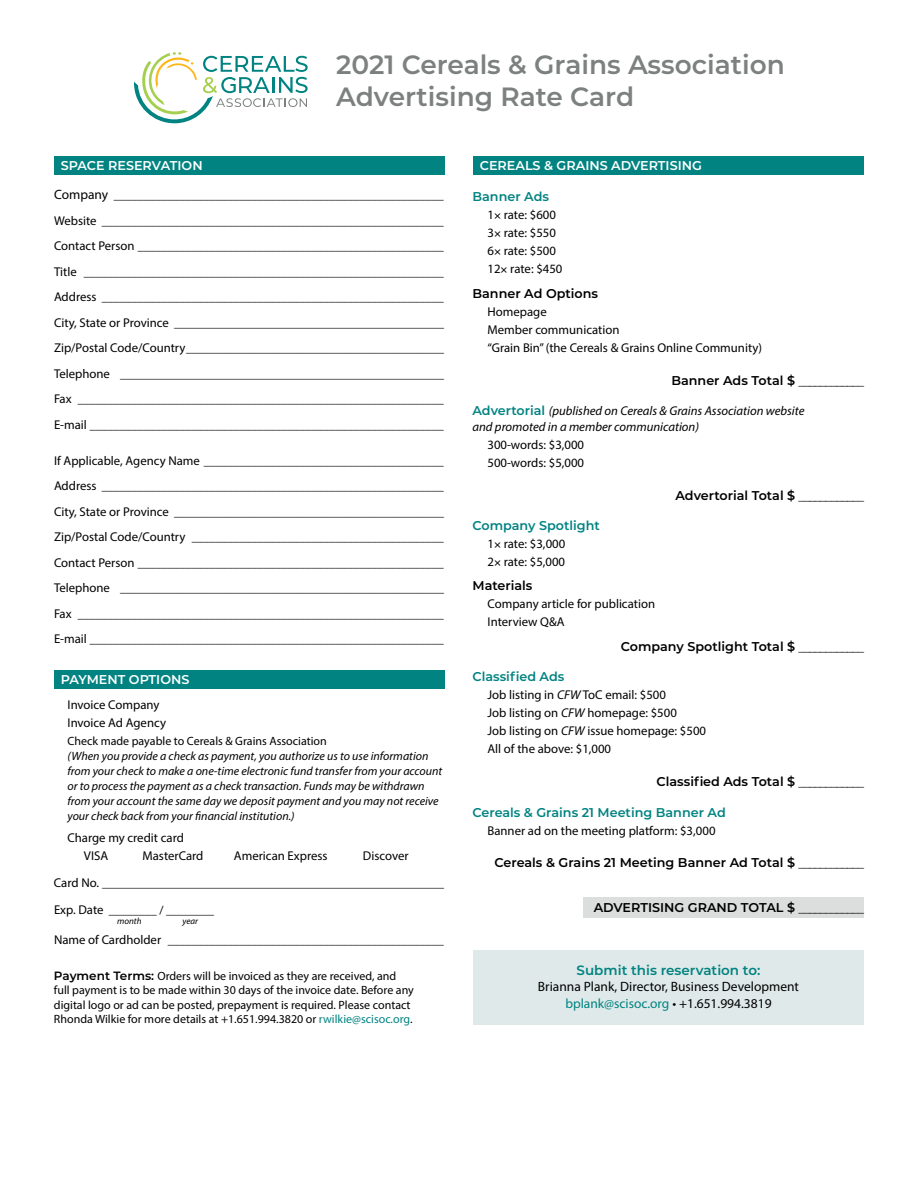
<style>
.page{position:relative;width:918px;height:1188px;background:#fff}
.page>*{position:absolute;margin:0;border:0;box-sizing:border-box;transform-origin:0 0}
.t1{font:600 26.4px/31.7px "Montserrat";color:#7c8180}
.t2{font:13.5px/16.5px "Myriad Pro";color:#000;text-align:center}
.t3{font:600 13.5px "Montserrat";color:#008381}
.t4{font:12.75px/18px "Myriad Pro";color:#000}
.t5{font:600 12.75px "Montserrat";color:#000}
.t6{font:italic 12.75px/15.3px "Myriad Pro";color:#000}
.t7{font:600 12.75px "Montserrat";color:#008381}
.t8{font:600 12.75px "Montserrat";color:#fff}
.t9{font:12px/25.5px "Myriad Pro";color:#000;text-align:justify}
.t10{font:italic 12px/15px "Myriad Pro";color:#000}
.t11{font:italic 9px "Myriad Pro";color:#000}
.s1{font-size:13.5px}
.s2{font-size:12.75px}
.s3{font-family:"Montserrat";font-weight:600}
.s4{color:#008381}
.s5{font-family:"Myriad Pro";font-weight:400;font-size:12px}
.s6{font-family:"Montserrat";font-weight:600;font-style:normal;color:#008381}
.s7{font-style:italic}
</style>
<div class="page">
<div style="left:583px;top:897px;width:281px;height:20px;background:#dcdddd"></div>
<div style="left:54px;top:157px;width:391px;height:18px;background:#008381"></div>
<div style="left:54px;top:670px;width:391px;height:18px;background:#008381"></div>
<svg style="left:134px;top:52px;width:174px;height:71px"></svg>
<div style="left:473px;top:950px;width:391px;height:74px;background:#e0e9e9"></div>
<div style="left:473px;top:157px;width:391px;height:18px;background:#008381"></div>
<p class="t8" style="left:61px;top:157px;width:143px">SPACE RESERVATION</p>
<h1 class="t1" style="left:336px;top:48px;width:450px">2021 Cereals &amp; Grains Association<br>Advertising Rate Card</h1>
<p class="t8" style="left:480px;top:157px;width:224px">CEREALS &amp; GRAINS ADVERTISING</p>
<p class="t9" style="left:54px;top:182px;width:392px"><span class="s1">Company</span> _______________________________________________________ <span class="s2">Website</span> _________________________________________________________ <span class="s2">Contact Person</span> ___________________________________________________ <span class="s2">Title</span> ____________________________________________________________ <span class="s2">Address</span> _________________________________________________________ <span class="s2">City, State or Province</span> _____________________________________________ <span class="s2">Zip/Postal Code/Country</span>___________________________________________ <span class="s2">Telephone</span> ______________________________________________________ <span class="s2">Fax</span> _____________________________________________________________ <span class="s2">E-mail</span> ___________________________________________________________</p>
<p class="t9" style="left:54px;top:448px;width:392px"><span class="s2">If Applicable, Agency Name</span> ________________________________________ <span class="s2">Address</span> _________________________________________________________ <span class="s2">City, State or Province</span> _____________________________________________ <span class="s2">Zip/Postal Code/Country</span> __________________________________________ <span class="s2">Contact Person</span> ___________________________________________________ <span class="s2">Telephone</span> ______________________________________________________ <span class="s2">Fax</span> _____________________________________________________________ <span class="s2">E-mail</span> ___________________________________________________________</p>
<p class="t8" style="left:61px;top:670px;width:130px">PAYMENT OPTIONS</p>
<p class="t4" style="left:68px;top:696px;width:100px">Invoice Company<br>Invoice Ad Agency</p>
<p class="t9" style="left:68px;top:728px;width:261px">Check made payable to Cereals &amp; Grains Association</p>
<p class="t10" style="left:68px;top:749px;width:376px">(When you provide a check as payment, you authorize us to use information from your check to make a one-time electronic fund transfer from your account or to process the payment as a check transaction. Funds may be withdrawn from your account the same day we deposit payment and you may not receive your check back from your financial institution.)</p>
<p class="t4" style="left:84px;top:829px;width:101px;text-indent:-16px">Charge my credit card<br>VISA</p>
<p class="t4" style="left:142px;top:847px;width:62px">MasterCard</p>
<p class="t4" style="left:234px;top:847px;width:95px">American Express</p>
<p class="t4" style="left:363px;top:847px;width:47px">Discover</p>
<p class="t9" style="left:54px;top:871px;width:392px"><span class="s2">Card No.</span> _________________________________________________________</p>
<p class="t9" style="left:54px;top:898px;width:162px"><span class="s2">Exp. Date</span> ________ / ________</p>
<p class="t9" style="left:54px;top:928px;width:391px"><span class="s2">Name of Cardholder</span> ______________________________________________</p>
<p class="t9" style="left:54px;top:969px;width:361px;line-height:14.4px;text-align:left"><span class="s3">Payment Terms:</span> Orders will be invoiced as they are received, and full payment is to be made within 30 days of the invoice date. Before any digital logo or ad can be posted, prepayment is required. Please contact Rhonda Wilkie for more details at +1.651.994.3820 or <span class="s4">rwilkie@scisoc.org</span>.</p>
<p class="t11" style="left:117px;top:915px;width:26px">month</p>
<p class="t11" style="left:182px;top:915px;width:17px">year</p>
<p class="t7" style="left:472px;top:188px;width:78px">Banner Ads</p>
<p class="t4" style="left:487px;top:206px;width:77px">1 rate: $600<br>3 rate: $550<br>6 rate: $500<br>12 rate: $450</p>
<p class="t5" style="left:472px;top:284px;width:127px">Banner Ad Options</p>
<p class="t4" style="left:487px;top:302px;width:276px">Homepage<br>Member communication<br>“Grain Bin” (the Cereals &amp; Grains Online Community)</p>
<p class="t5" style="left:671px;top:371px;width:194px">Banner Ads Total $ <span class="s5">____________</span></p>
<p class="t6" style="left:472px;top:403px;width:334px"><span class="s6">Advertorial</span> (published on Cereals &amp; Grains Association website and promoted in a member communication)</p>
<p class="t4" style="left:487px;top:435px;width:98px">300-words: $3,000<br>500-words: $5,000</p>
<p class="t5" style="left:675px;top:486px;width:190px">Advertorial Total $ <span class="s5">____________</span></p>
<p class="t7" style="left:472px;top:517px;width:129px">Company Spotlight</p>
<p class="t4" style="left:487px;top:535px;width:79px">1 rate: $3,000<br>2 rate: $5,000</p>
<p class="t5" style="left:472px;top:577px;width:61px">Materials</p>
<p class="t4" style="left:487px;top:595px;width:169px">Company article for publication<br>Interview Q&amp;A</p>
<p class="t5" style="left:621px;top:637px;width:245px">Company Spotlight Total $ <span class="s5">____________</span></p>
<p class="t7" style="left:472px;top:667px;width:93px">Classified Ads</p>
<p class="t4" style="left:487px;top:686px;width:220px">Job listing in <span class="s7">CFW</span> ToC email: $500<br>Job listing on <span class="s7">CFW</span> homepage: $500<br>Job listing on <span class="s7">CFW</span> issue homepage: $500<br>All of the above: $1,000</p>
<p class="t5" style="left:657px;top:773px;width:209px">Classified Ads Total $ <span class="s5">____________</span></p>
<p class="t7" style="left:472px;top:803px;width:255px">Cereals &amp; Grains 21 Meeting Banner Ad</p>
<p class="t4" style="left:487px;top:821px;width:230px">Banner ad on the meeting platform: $3,000</p>
<p class="t5" style="left:495px;top:853px;width:371px">Cereals &amp; Grains 21 Meeting Banner Ad Total $ <span class="s5">____________</span></p>
<p class="t5" style="left:594px;top:899px;width:272px">ADVERTISING GRAND TOTAL $ <span class="s5">____________</span></p>
<p class="t3" style="left:577px;top:960px;width:185px">Submit this reservation to:</p>
<p class="t2" style="left:538px;top:978px;width:263px">Brianna Plank, Director, Business Development <span class="s4">bplank@scisoc.org</span> • +1.651.994.3819</p>
</div>
